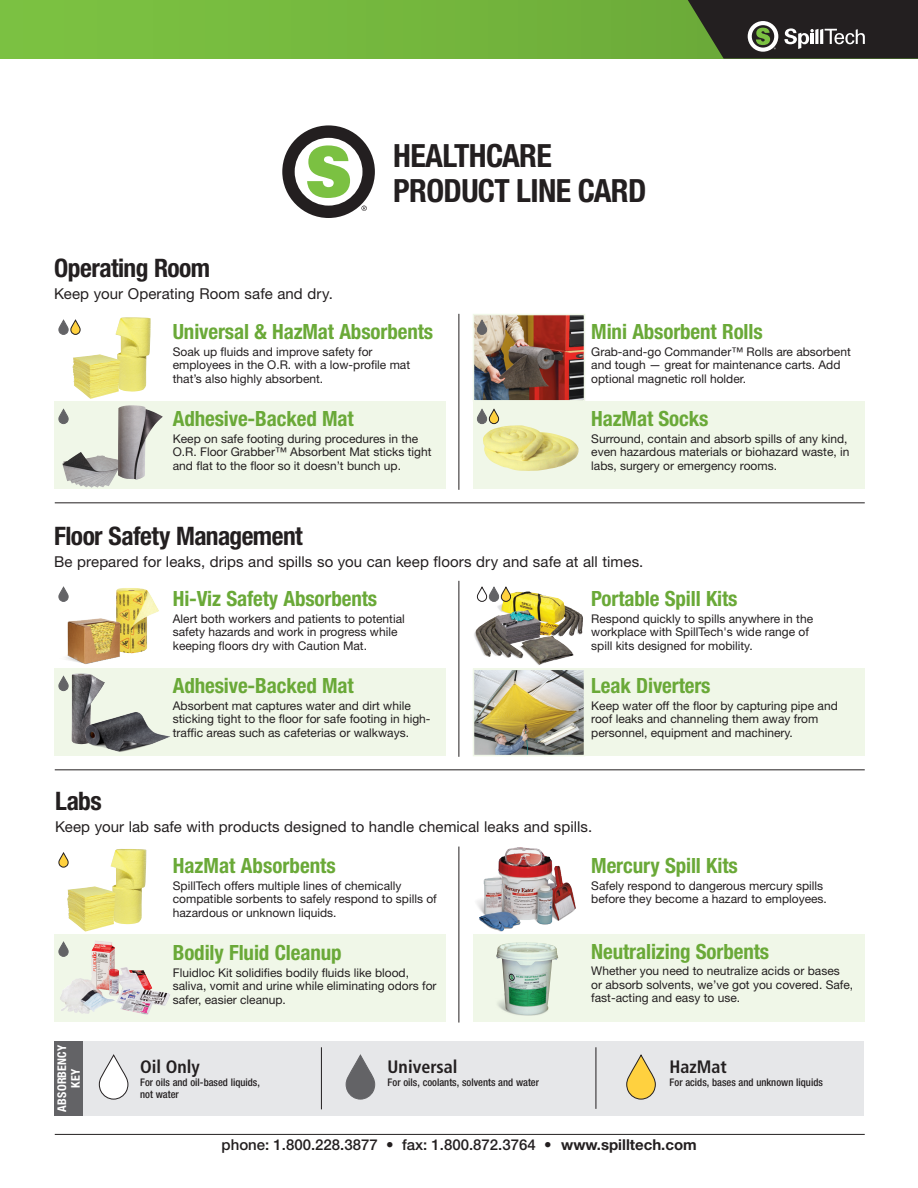
<style>
.page{position:relative;width:918px;height:1188px;background:#fff}
.page>*{position:absolute;margin:0;border:0;box-sizing:border-box;transform-origin:0 0}
.t1{font:700 condensed 32.1px/34.5px "Helvetica Neue";letter-spacing:-.02em;color:#231f20}
.serif_header{font:700 condensed 25.5px "Helvetica Neue";letter-spacing:-.02em;color:#231f20}
.serif_header-2{font:700 condensed 21px "Helvetica Neue";letter-spacing:-.005em;color:#6aa938}
.t2{font:700 condensed 18px "Frutiger";color:#231f20}
.LS_T01_Text{font:15px "Helvetica Neue";letter-spacing:.005em;color:#231f20}
.Address_White{font:500 15px "Helvetica Neue";color:#231f20}
.t3{font:12px/13.5px "Helvetica Neue";color:#231f20}
.LS_T01_Text-2{font:700 condensed 12px/13.5px "Helvetica Neue";letter-spacing:.015em;color:#fff;text-align:center}
.t4{font:500 condensed 10.5px/12.6px "Helvetica Neue";color:#231f20}
.s1{font-weight:700}
</style>
<div class="page">
<div style="left:473px;top:402px;width:391px;height:87px;background:#f0f7e8"></div>
<img style="left:476px;top:317px;width:106px;height:82px">
<div style="left:473px;top:314px;width:112px;height:88px;border:2px solid #f0f7e8"></div>
<svg style="left:282px;top:125px;width:93px;height:93px"></svg>
<div style="left:54px;top:402px;width:392px;height:87px;background:#f0f7e8"></div>
<hr style="left:459px;top:314px;width:1px;height:176px;background:#231f20">
<img style="left:483px;top:425px;width:96px;height:46px">
<hr style="left:55px;top:503px;width:810px;height:1px;background:#231f20">
<svg style="left:59px;top:409px;width:9px;height:15px"></svg>
<svg style="left:477px;top:320px;width:10px;height:15px"></svg>
<svg style="left:59px;top:320px;width:21px;height:15px"></svg>
<svg style="left:477px;top:409px;width:22px;height:15px"></svg>
<img style="left:116px;top:588px;width:43px;height:65px">
<img style="left:66px;top:617px;width:63px;height:47px">
<div style="left:473px;top:669px;width:391px;height:87px;background:#f0f7e8"></div>
<div style="left:54px;top:669px;width:392px;height:87px;background:#f0f7e8"></div>
<hr style="left:459px;top:581px;width:1px;height:176px;background:#231f20">
<hr style="left:55px;top:770px;width:810px;height:1px;background:#231f20">
<svg style="left:59px;top:676px;width:9px;height:15px"></svg>
<svg style="left:59px;top:587px;width:9px;height:15px"></svg>
<img style="left:476px;top:672px;width:106px;height:81px">
<div style="left:473px;top:669px;width:112px;height:87px;border:2px solid #f0f7e8"></div>
<div style="left:473px;top:934px;width:391px;height:88px;background:#f0f7e8"></div>
<div style="left:54px;top:934px;width:392px;height:88px;background:#f0f7e8"></div>
<hr style="left:459px;top:847px;width:1px;height:176px;background:#231f20">
<hr style="left:55px;top:1134px;width:810px;height:1px;background:#231f20">
<svg style="left:59px;top:852px;width:9px;height:15px"></svg>
<img style="left:111px;top:849px;width:35px;height:75px">
<img style="left:67px;top:887px;width:47px;height:45px">
<img style="left:477px;top:847px;width:99px;height:85px">
<img style="left:496px;top:942px;width:62px;height:74px">
<div style="left:0;top:0;width:918px;height:59px;background:#75b93f"></div>
<svg style="left:688px;top:0;width:230px;height:59px;background:#383b31"></svg>
<div style="left:54px;top:1041px;width:810px;height:75px;background:#e6e7e9"></div>
<svg style="left:99px;top:1054px;width:30px;height:46px"></svg>
<svg style="left:345px;top:1054px;width:31px;height:46px"></svg>
<svg style="left:626px;top:1054px;width:30px;height:46px"></svg>
<div style="left:54px;top:1041px;width:29px;height:75px;background:#636366"></div>
<hr style="left:596px;top:1047px;width:1px;height:62px;background:#231f20">
<hr style="left:321px;top:1047px;width:1px;height:62px;background:#231f20">
<img style="left:115px;top:317px;width:36px;height:75px">
<img style="left:73px;top:355px;width:46px;height:44px">
<img style="left:62px;top:452px;width:56px;height:36px">
<img style="left:118px;top:405px;width:45px;height:75px">
<img style="left:72px;top:674px;width:33px;height:70px">
<img style="left:81px;top:709px;width:89px;height:43px">
<img style="left:474px;top:592px;width:78px;height:67px">
<svg style="left:477px;top:587px;width:34px;height:15px"></svg>
<img style="left:60px;top:941px;width:35px;height:73px">
<p class="serif_header" style="left:54px;top:252px;width:157px">Operating Room</p>
<p class="LS_T01_Text" style="left:54px;top:285px;width:280px">Keep your Operating Room safe and dry.</p>
<p class="t1" style="left:393px;top:138px;width:255px">HEALTHCARE<br>PRODUCT LINE CARD</p>
<p class="serif_header-2" style="left:173px;top:319px;width:262px">Universal &amp; HazMat Absorbents</p>
<p class="serif_header-2" style="left:591px;top:319px;width:173px">Mini Absorbent Rolls</p>
<p class="t3" style="left:173px;top:344px;width:239px">Soak up fluids and improve safety for employees in the O.R. with a low-profile mat that’s also highly absorbent.</p>
<p class="t3" style="left:591px;top:344px;width:261px">Grab-and-go Commander™ Rolls are absorbent and tough — great for maintenance carts. Add optional magnetic roll holder.</p>
<p class="serif_header-2" style="left:173px;top:406px;width:182px">Adhesive-Backed Mat</p>
<p class="serif_header-2" style="left:591px;top:406px;width:119px">HazMat Socks</p>
<p class="t3" style="left:173px;top:431px;width:260px">Keep on safe footing during procedures in the<br>O.R. Floor Grabber™ Absorbent Mat sticks tight and flat to the floor so it doesn’t bunch up.</p>
<p class="t3" style="left:591px;top:431px;width:260px">Surround, contain and absorb spills of any kind, even hazardous materials or biohazard waste, in labs, surgery or emergency rooms.</p>
<p class="serif_header" style="left:54px;top:521px;width:250px">Floor Safety Management</p>
<p class="LS_T01_Text" style="left:54px;top:553px;width:591px">Be prepared for leaks, drips and spills so you can keep floors dry and safe at all times.</p>
<p class="serif_header-2" style="left:173px;top:586px;width:206px">Hi-Viz Safety Absorbents</p>
<p class="serif_header-2" style="left:591px;top:586px;width:148px">Portable Spill Kits</p>
<p class="t3" style="left:173px;top:611px;width:234px">Alert both workers and patients to potential safety hazards and work in progress while keeping floors dry with Caution Mat.</p>
<p class="t3" style="left:591px;top:611px;width:223px">Respond quickly to spills anywhere in the workplace with SpillTech's wide range of spill kits designed for mobility.</p>
<p class="serif_header-2" style="left:173px;top:673px;width:182px">Adhesive-Backed Mat</p>
<p class="serif_header-2" style="left:591px;top:673px;width:121px">Leak Diverters</p>
<p class="t3" style="left:173px;top:698px;width:259px">Absorbent mat captures water and dirt while sticking tight to the floor for safe footing in high&shy;traffic areas such as cafeterias or walkways.</p>
<p class="t3" style="left:591px;top:698px;width:248px">Keep water off the floor by capturing pipe and roof leaks and channeling them away from personnel, equipment and machinery.</p>
<p class="serif_header" style="left:55px;top:785px;width:48px">Labs</p>
<p class="LS_T01_Text" style="left:55px;top:817px;width:539px">Keep your lab safe with products designed to handle chemical leaks and spills.</p>
<p class="LS_T01_Text-2" style="left:55px;top:1112px;width:68px;rotate:-90deg">ABSORBENCY<br>KEY</p>
<p class="serif_header-2" style="left:173px;top:853px;width:164px">HazMat Absorbents</p>
<p class="serif_header-2" style="left:591px;top:853px;width:148px">Mercury Spill Kits</p>
<p class="t3" style="left:173px;top:879px;width:266px">SpillTech offers multiple lines of chemically compatible sorbents to safely respond to spills of hazardous or unknown liquids.</p>
<p class="t3" style="left:591px;top:879px;width:237px">Safely respond to dangerous mercury spills before they become a hazard to employees.</p>
<p class="serif_header-2" style="left:173px;top:940px;width:170px">Bodily Fluid Cleanup</p>
<p class="serif_header-2" style="left:591px;top:939px;width:179px">Neutralizing Sorbents</p>
<p class="t3" style="left:173px;top:966px;width:265px">Fluidloc Kit solidifies bodily fluids like blood, saliva, vomit and urine while eliminating odors for safer, easier cleanup.</p>
<p class="t3" style="left:591px;top:964px;width:264px">Whether you need to neutralize acids or bases or absorb solvents, we’ve got you covered. Safe, fast-acting and easy to use.</p>
<p class="t2" style="left:140px;top:1056px;width:61px">Oil Only</p>
<p class="t4" style="left:140px;top:1076px;width:121px">For oils and oil-based liquids, not water</p>
<p class="t2" style="left:388px;top:1056px;width:71px">Universal</p>
<p class="t4" style="left:388px;top:1076px;width:153px">For oils, coolants, solvents and water</p>
<p class="t2" style="left:670px;top:1056px;width:59px">HazMat</p>
<p class="t4" style="left:670px;top:1076px;width:155px">For acids, bases and unknown liquids</p>
<p class="Address_White" style="left:222px;top:1136px;width:477px">phone: 1.800.228.3877 • fax: 1.800.872.3764 • <span class="s1">www.spilltech.com</span></p>
</div>
